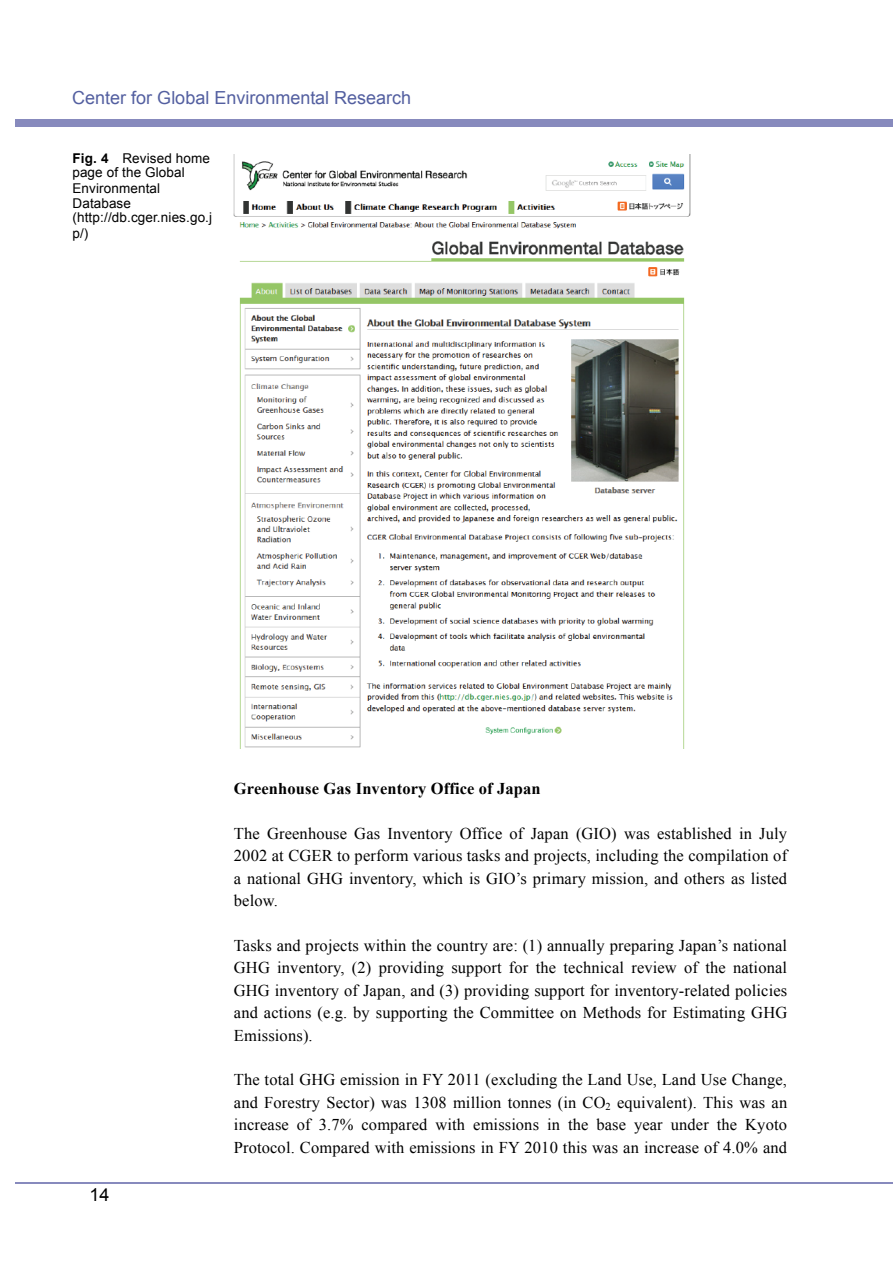
<style>
.page{position:relative;width:893px;height:1263px;background:#fff}
.page>*{position:absolute;margin:0;border:0;box-sizing:border-box;transform-origin:0 0}
.t1{font:18px "Arial";color:#535fa0}
.t2{font:18px "Arial";color:#000}
.t3{font:16.5px/22.5px "Times New Roman";letter-spacing:.01em;color:#000;text-align:justify}
.t4{font:700 16.5px "Times New Roman";letter-spacing:.01em;color:#000}
.t5{font:13.5px/15px "Arial";letter-spacing:.01em;color:#000}
.s1{font-weight:700}
</style>
<div class="page">
<div style="left:15px;top:119px;width:878px;height:8px;background:#878abd"></div>
<hr style="left:15px;top:1182px;width:878px;height:2px;background:#878abd">
<img style="left:234px;top:154px;width:456px;height:595px">
<p class="t1" style="left:72px;top:87px;width:340px">Center for Global Environmental Research</p>
<p class="t5" style="left:73px;top:150px;width:141px"><span class="s1">Fig. 4</span> Revised home page of the Global<br>Environmental<br>Database (http://db.cger.nies.go.j p/)</p>
<p class="t2" style="left:89px;top:1185px;width:21px">14</p>
<p class="t4" style="left:234px;top:779px;width:308px">Greenhouse Gas Inventory Office of Japan</p>
<p class="t3" style="left:234px;top:822px;width:555px">The Greenhouse Gas Inventory Office of Japan (GIO) was established in July 2002 at CGER to perform various tasks and projects, including the compilation of a national GHG inventory, which is GIO’s primary mission, and others as listed below.</p>
<p class="t3" style="left:234px;top:934px;width:555px">Tasks and projects within the country are: (1) annually preparing Japan’s national GHG inventory, (2) providing support for the technical review of the national GHG inventory of Japan, and (3) providing support for inventory-related policies and actions (e.g. by supporting the Committee on Methods for Estimating GHG Emissions).</p>
<p class="t3" style="left:234px;top:1069px;width:555px">The total GHG emission in FY 2011 (excluding the Land Use, Land Use Change, and Forestry Sector) was 1308 million tonnes (in CO<sub>2</sub> equivalent). This was an increase of 3.7% compared with emissions in the base year under the Kyoto Protocol. Compared with emissions in FY 2010 this was an increase of 4.0% and</p>
</div>
